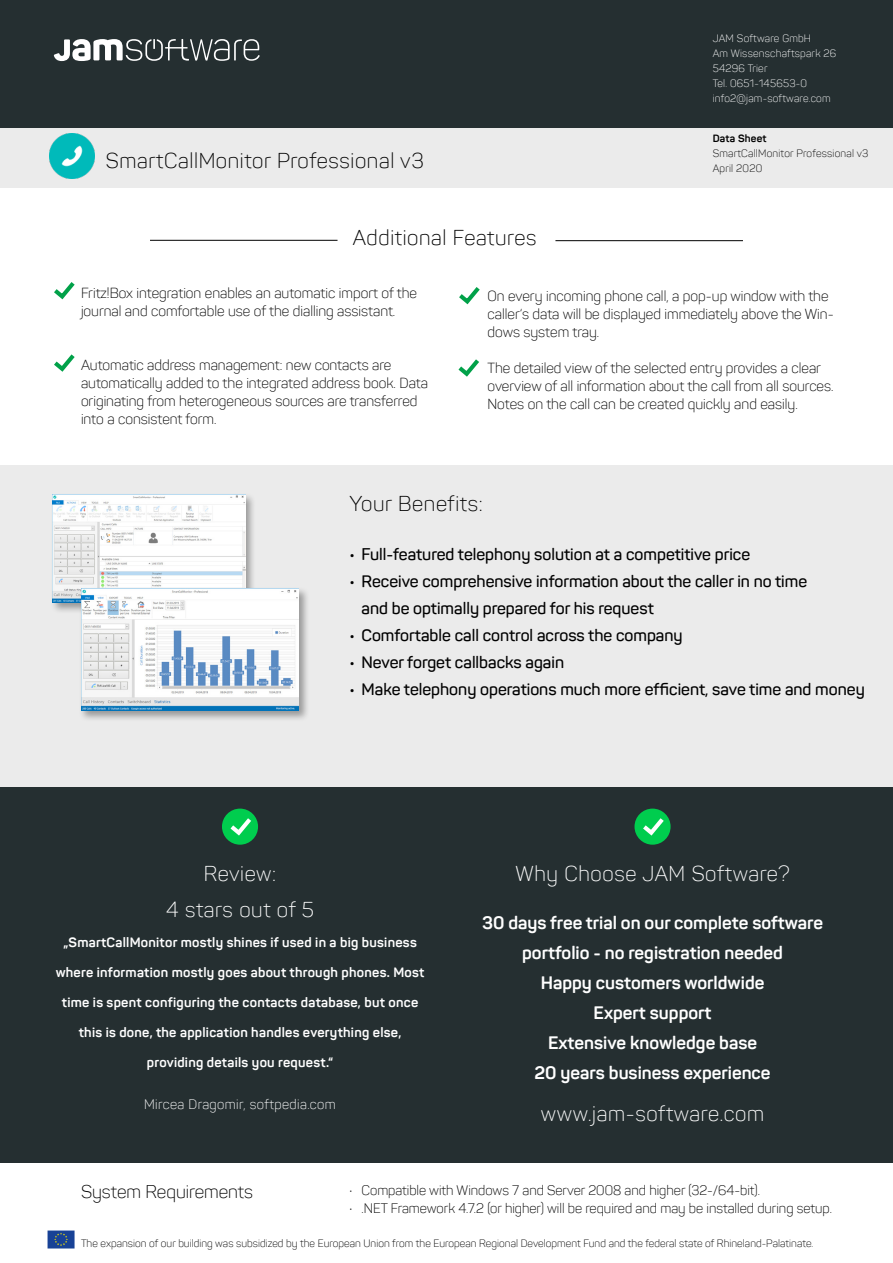
<style>
.page{position:relative;width:893px;height:1263px;background:#fff}
.page>*{position:absolute;margin:0;border:0;box-sizing:border-box;transform-origin:0 0}
.t1{font:300 21px "Panton";letter-spacing:.03em;color:#000}
.t2{font:300 21px "Panton";letter-spacing:.03em;color:#fff}
.t3{font:700 18px/30px "Panton";color:#fff;text-align:center}
.t4{font:300 18px "Panton";color:#000}
.t5{font:600 16.5px/27px "Panton";color:#000}
.t6{font:300 14.25px/18px "Panton";color:#000}
.t7{font:700 13.5px "Panton";letter-spacing:.02em;color:#fff}
.t8{font:300 13.5px "Panton";color:#000}
.t9{font:300 13.5px "Panton";letter-spacing:.03em;color:#fff}
.t10{font:300 10.5px/15px "Panton";letter-spacing:.005em;color:#000}
.t11{font:300 10.5px/15px "Panton";letter-spacing:.02em;color:#fff}
.s1{font-weight:700}
.s2{font-weight:400}
</style>
<div class="page">
<div style="left:0;top:465px;width:893px;height:323px;background:#ebebeb"></div>
<div style="left:0;top:788px;width:893px;height:375px;background:#252f31"></div>
<div style="left:0;top:128px;width:893px;height:60px;background:#ebebeb"></div>
<div style="left:0;top:0;width:893px;height:128px;background:#252f31"></div>
<svg style="left:54px;top:39px;width:206px;height:22px"></svg>
<div style="left:634px;top:809px;width:37px;height:36px;background:#00cd4e;border-radius:50%"></div>
<svg style="left:639px;top:814px;width:29px;height:24px"></svg>
<hr style="left:555px;top:240px;width:188px;height:1px;background:#000">
<hr style="left:150px;top:240px;width:188px;height:1px;background:#000">
<svg style="left:459px;top:287px;width:21px;height:18px"></svg>
<svg style="left:458px;top:359px;width:21px;height:18px"></svg>
<svg style="left:54px;top:354px;width:21px;height:18px"></svg>
<svg style="left:54px;top:282px;width:21px;height:18px"></svg>
<div style="left:51px;top:492px;width:205px;height:122px;background:#000;opacity:.35"></div>
<img style="left:53px;top:494px;width:192px;height:109px">
<div style="left:79px;top:586px;width:231px;height:136px;background:#000;opacity:.35"></div>
<img style="left:81px;top:588px;width:218px;height:123px">
<div style="left:222px;top:809px;width:36px;height:36px;background:#00cd4e;border-radius:50%"></div>
<svg style="left:226px;top:814px;width:29px;height:24px"></svg>
<img style="left:47px;top:1230px;width:28px;height:19px">
<img style="left:49px;top:134px;width:45px;height:45px">
<p class="t1" style="left:106px;top:148px;width:319px">SmartCallMonitor Professional v3</p>
<p class="t1" style="left:353px;top:225px;width:185px">Additional Features</p>
<p class="t11" style="left:713px;top:31px;width:125px">JAM Software GmbH<br>Am Wissenschaftspark 26<br>54296 Trier<br>Tel. 0651-145653-0 info2@jam-software.com</p>
<p class="t10" style="left:713px;top:130px;width:157px"><span class="s1">Data Sheet<br></span>SmartCallMonitor Professional v3</p>
<p class="t10" style="left:713px;top:160px;width:51px">April 2020</p>
<p class="t6" style="left:81px;top:284px;width:338px">Fritz!Box integration enables an automatic import of the journal and comfortable use of the dialling assistant.</p>
<p class="t6" style="left:81px;top:356px;width:348px">Automatic address management: new contacts are automatically added to the integrated address book. Data originating from heterogeneous sources are transferred into a consistent form.</p>
<p class="t6" style="left:488px;top:287px;width:348px">On every incoming phone call, a pop-up window with the caller‘s data will be displayed immediately above the Win&shy;dows system tray.</p>
<p class="t6" style="left:488px;top:359px;width:347px">The detailed view of the selected entry provides a clear overview of all information about the call from all sources.<br>Notes on the call can be created quickly and easily.</p>
<p class="t1" style="left:350px;top:491px;width:135px">Your Benefits:</p>
<p class="t5" style="left:350px;top:540px;width:402px">• Full-featured telephony solution at a competitive price</p>
<p class="t5" style="left:361px;top:567px;width:447px;text-indent:-12px">• Receive comprehensive information about the caller in no time and be optimally prepared for his request</p>
<p class="t5" style="left:350px;top:621px;width:335px">• Comfortable call control across the company</p>
<p class="t5" style="left:350px;top:648px;width:216px">• Never forget callbacks again</p>
<p class="t5" style="left:350px;top:675px;width:517px">• Make telephony operations much more efficient, save time and money</p>
<p class="t2" style="left:204px;top:861px;width:74px">Review:</p>
<p class="t2" style="left:166px;top:897px;width:149px">4 stars out of 5</p>
<p class="t7" style="left:63px;top:934px;width:355px">„SmartCallMonitor mostly shines if used in a big business</p>
<p class="t7" style="left:56px;top:964px;width:370px">where information mostly goes about through phones. Most</p>
<p class="t7" style="left:62px;top:994px;width:358px">time is spent configuring the contacts database, but once</p>
<p class="t7" style="left:79px;top:1024px;width:324px">this is done, the application handles everything else,</p>
<p class="t7" style="left:147px;top:1054px;width:188px">providing details you request.“</p>
<p class="t9" style="left:144px;top:1096px;width:193px">Mircea Dragomir, softpedia.com</p>
<p class="t2" style="left:515px;top:861px;width:276px">Why Choose JAM Software?</p>
<p class="t3" style="left:482px;top:908px;width:343px">30 days free trial on our complete software portfolio - no registration needed</p>
<p class="t3" style="left:541px;top:968px;width:225px">Happy customers worldwide</p>
<p class="t3" style="left:594px;top:998px;width:119px">Expert support</p>
<p class="t3" style="left:548px;top:1028px;width:211px">Extensive knowledge base</p>
<p class="t3" style="left:534px;top:1058px;width:238px">20 years business experience</p>
<p class="t2" style="left:541px;top:1101px;width:225px">www.jam-software.com</p>
<p class="t4" style="left:81px;top:1181px;width:174px">System Requirements</p>
<p class="t8" style="left:350px;top:1182px;width:412px"><span class="s2">·</span> Compatible with Windows 7 and Server 2008 and higher (32-/64-bit).</p>
<p class="t8" style="left:350px;top:1200px;width:484px"><span class="s2">·</span> .NET Framework 4.7.2 (or higher) will be required and may be installed during setup.</p>
<p class="t10" style="left:81px;top:1236px;width:734px">The expansion of our building was subsidized by the European Union from the European Regional Development Fund and the federal state of Rhineland-Palatinate.</p>
</div>
